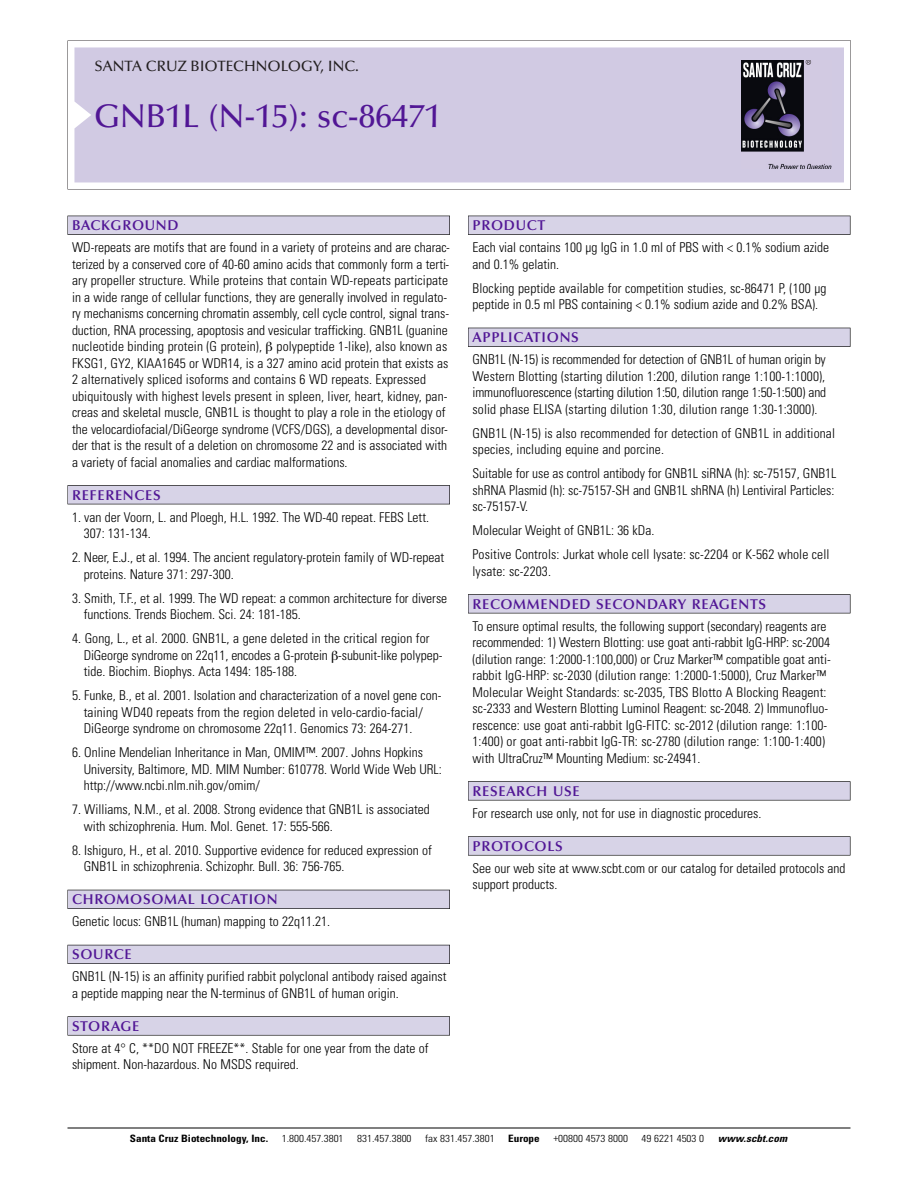
<style>
.page{position:relative;width:918px;height:1188px;background:#fff}
.page>*{position:absolute;margin:0;border:0;box-sizing:border-box;transform-origin:0 0}
.t1{font:500 33px "Optima";color:#511695}
.t2{font:500 15px "Optima";color:#231f20}
.t3{font:600 14.25px "Optima";letter-spacing:.05em;color:#511695}
.t4{font:300 condensed 13.5px/16.5px "Univers";color:#000}
.t5{font:300 condensed 10.2px "Univers";color:#000;scale:1.1 1}
.t6{font:700 condensed 10.2px "Univers";color:#000;scale:1.1 1}
.t7{font:italic 700 condensed 10.2px "Univers";letter-spacing:.005em;color:#000;scale:1.1 1}
</style>
<div class="page">
<svg style="left:68px;top:40px;width:783px;height:149px"></svg>
<div style="left:74px;top:47px;width:770px;height:135px;background:#d1cae3"></div>
<img style="left:741px;top:60px;width:90px;height:108px">
<div style="left:68px;top:216px;width:382px;height:19px;background:#525155"></div>
<div style="left:68px;top:216px;width:381px;height:18px;background:#d7d3e7"></div>
<div style="left:68px;top:485px;width:382px;height:19px;background:#525155"></div>
<div style="left:68px;top:486px;width:381px;height:18px;background:#d7d3e7"></div>
<div style="left:68px;top:890px;width:382px;height:19px;background:#525158"></div>
<div style="left:68px;top:890px;width:381px;height:18px;background:#d7d3e7"></div>
<div style="left:68px;top:945px;width:382px;height:19px;background:#54535a"></div>
<div style="left:68px;top:945px;width:381px;height:18px;background:#d7d3e7"></div>
<svg style="left:68px;top:1016px;width:382px;height:20px"></svg>
<div style="left:68px;top:1017px;width:381px;height:18px;background:#d7d3e7"></div>
<div style="left:468px;top:216px;width:382px;height:19px;background:#525155"></div>
<div style="left:468px;top:216px;width:382px;height:18px;background:#d7d3e7"></div>
<div style="left:468px;top:328px;width:382px;height:19px;background:#515055"></div>
<div style="left:468px;top:328px;width:382px;height:18px;background:#d7d3e7"></div>
<div style="left:468px;top:594px;width:382px;height:19px;background:#545357"></div>
<div style="left:468px;top:595px;width:382px;height:18px;background:#d7d3e7"></div>
<div style="left:468px;top:781px;width:382px;height:19px;background:#575759"></div>
<div style="left:468px;top:782px;width:382px;height:18px;background:#d7d3e7"></div>
<svg style="left:468px;top:836px;width:382px;height:20px"></svg>
<div style="left:468px;top:837px;width:382px;height:18px;background:#d7d3e7"></div>
<hr style="left:68px;top:1128px;width:782px;height:1px;background:#000">
<p class="t2" style="left:94px;top:61px;width:266px">SANTA CRUZ BIOTECHNOLOGY, INC.</p>
<h1 class="t1" style="left:94px;top:103px;width:348px">GNB1L (N-15): sc-86471</h1>
<p class="t3" style="left:72px;top:219px;width:108px">BACKGROUND</p>
<p class="t4" style="left:72px;top:240px;width:379px">WD-repeats are motifs that are found in a variety of proteins and are charac&shy;terized by a conserved core of 40-60 amino acids that commonly form a terti&shy;ary propeller structure. While proteins that contain WD-repeats participate in a wide range of cellular functions, they are generally involved in regulato&shy;ry mechanisms concerning chromatin assembly, cell cycle control, signal trans&shy;duction, RNA processing, apoptosis and vesicular trafficking. GNB1L (guanine nucleotide binding protein (G protein), polypeptide 1-like), also known as FKSG1, GY2, KIAA1645 or WDR14, is a 327 amino acid protein that exists as 2 alternatively spliced isoforms and contains 6 WD repeats. Expressed ubiquitously with highest levels present in spleen, liver, heart, kidney, pan&shy;creas and skeletal muscle, GNB1L is thought to play a role in the etiology of the velocardiofacial/DiGeorge syndrome (VCFS/DGS), a developmental disor&shy;der that is the result of a deletion on chromosome 22 and is associated with a variety of facial anomalies and cardiac malformations.</p>
<p class="t3" style="left:72px;top:489px;width:90px">REFERENCES</p>
<p class="t4" style="left:84px;top:510px;width:347px;text-indent:-12px">1. van der Voorn, L. and Ploegh, H.L. 1992. The WD-40 repeat. FEBS Lett.<br>307: 131-134.</p>
<p class="t4" style="left:84px;top:550px;width:362px;text-indent:-12px">2. Neer, E.J., et al. 1994. The ancient regulatory-protein family of WD-repeat proteins. Nature 371: 297-300.</p>
<p class="t4" style="left:84px;top:591px;width:365px;text-indent:-12px">3. Smith, T.F., et al. 1999. The WD repeat: a common architecture for diverse functions. Trends Biochem. Sci. 24: 181-185.</p>
<p class="t4" style="left:84px;top:631px;width:360px;text-indent:-12px">4. Gong, L., et al. 2000. GNB1L, a gene deleted in the critical region for<br>DiGeorge syndrome on 22q11, encodes a G-protein -subunit-like polypep&shy;tide. Biochim. Biophys. Acta 1494: 185-188.</p>
<p class="t4" style="left:84px;top:688px;width:359px;text-indent:-12px">5. Funke, B., et al. 2001. Isolation and characterization of a novel gene con&shy;taining WD40 repeats from the region deleted in velo-cardio-facial/<br>DiGeorge syndrome on chromosome 22q11. Genomics 73: 264-271.</p>
<p class="t4" style="left:84px;top:745px;width:360px;text-indent:-12px">6. Online Mendelian Inheritance in Man, OMIM™. 2007. Johns Hopkins<br>University, Baltimore, MD. MIM Number: 610778. World Wide Web URL: http://www.ncbi.nlm.nih.gov/omim/</p>
<p class="t4" style="left:84px;top:802px;width:348px;text-indent:-12px">7. Williams, N.M., et al. 2008. Strong evidence that GNB1L is associated with schizophrenia. Hum. Mol. Genet. 17: 555-566.</p>
<p class="t4" style="left:84px;top:843px;width:350px;text-indent:-12px">8. Ishiguro, H., et al. 2010. Supportive evidence for reduced expression of<br>GNB1L in schizophrenia. Schizophr. Bull. 36: 756-765.</p>
<p class="t3" style="left:72px;top:894px;width:207px">CHROMOSOMAL LOCATION</p>
<p class="t4" style="left:72px;top:914px;width:260px">Genetic locus: GNB1L (human) mapping to 22q11.21.</p>
<p class="t3" style="left:72px;top:949px;width:61px">SOURCE</p>
<p class="t4" style="left:72px;top:969px;width:376px">GNB1L (N-15) is an affinity purified rabbit polyclonal antibody raised against a peptide mapping near the N-terminus of GNB1L of human origin.</p>
<p class="t3" style="left:72px;top:1020px;width:69px">STORAGE</p>
<p class="t4" style="left:72px;top:1041px;width:358px">Store at 4° C, **DO NOT FREEZE**. Stable for one year from the date of shipment. Non-hazardous. No MSDS required.</p>
<p class="t3" style="left:473px;top:219px;width:74px">PRODUCT</p>
<p class="t4" style="left:473px;top:240px;width:358px">Each vial contains 100 µg IgG in 1.0 ml of PBS with &lt; 0.1% sodium azide and 0.1% gelatin.</p>
<p class="t4" style="left:473px;top:281px;width:356px">Blocking peptide available for competition studies, sc-86471 P, (100 µg peptide in 0.5 ml PBS containing &lt; 0.1% sodium azide and 0.2% BSA).</p>
<p class="t3" style="left:473px;top:332px;width:108px">APPLICATIONS</p>
<p class="t4" style="left:473px;top:352px;width:355px;text-align:justify">GNB1L (N-15) is recommended for detection of GNB1L of human origin by Western Blotting (starting dilution 1:200, dilution range 1:100-1:1000), immunofluorescence (starting dilution 1:50, dilution range 1:50-1:500) and solid phase ELISA (starting dilution 1:30, dilution range 1:30-1:3000).</p>
<p class="t4" style="left:473px;top:426px;width:364px">GNB1L (N-15) is also recommended for detection of GNB1L in additional species, including equine and porcine.</p>
<p class="t4" style="left:473px;top:466px;width:365px">Suitable for use as control antibody for GNB1L siRNA (h): sc-75157, GNB1L shRNA Plasmid (h): sc-75157-SH and GNB1L shRNA (h) Lentiviral Particles: sc-75157-V.</p>
<p class="t4" style="left:473px;top:520px;width:358px;line-height:24px">Molecular Weight of GNB1L: 36 kDa.<br>Positive Controls: Jurkat whole cell lysate: sc-2204 or K-562 whole cell</p>
<p class="t4" style="left:473px;top:564px;width:80px">lysate: sc-2203.</p>
<p class="t3" style="left:473px;top:598px;width:295px">RECOMMENDED SECONDARY REAGENTS</p>
<p class="t4" style="left:473px;top:619px;width:360px">To ensure optimal results, the following support (secondary) reagents are recommended: 1) Western Blotting: use goat anti-rabbit IgG-HRP: sc-2004 (dilution range: 1:2000-1:100,000) or Cruz Marker™ compatible goat anti&shy;rabbit IgG-HRP: sc-2030 (dilution range: 1:2000-1:5000), Cruz Marker™ Molecular Weight Standards: sc-2035, TBS Blotto A Blocking Reagent: sc-2333 and Western Blotting Luminol Reagent: sc-2048. 2) Immunofluo&shy;rescence: use goat anti-rabbit IgG-FITC: sc-2012 (dilution range: 1:100- 1:400) or goat anti-rabbit IgG-TR: sc-2780 (dilution range: 1:100-1:400) with UltraCruz™ Mounting Medium: sc-24941.</p>
<p class="t3" style="left:473px;top:785px;width:109px">RESEARCH USE</p>
<p class="t4" style="left:473px;top:806px;width:290px">For research use only, not for use in diagnostic procedures.</p>
<p class="t3" style="left:473px;top:840px;width:92px">PROTOCOLS</p>
<p class="t4" style="left:473px;top:861px;width:375px">See our web site at www.scbt.com or our catalog for detailed protocols and support products.</p>
<p class="t6" style="left:130px;top:1135px;width:127px">Santa Cruz Biotechnology, Inc.</p>
<p class="t5" style="left:282px;top:1135px;width:58px">1.800.457.3801</p>
<p class="t5" style="left:357px;top:1135px;width:51px">831.457.3800</p>
<p class="t5" style="left:425px;top:1135px;width:65px">fax 831.457.3801</p>
<p class="t6" style="left:508px;top:1135px;width:30px">Europe</p>
<p class="t5" style="left:553px;top:1135px;width:69px">+00800 4573 8000</p>
<p class="t5" style="left:642px;top:1135px;width:58px">49 6221 4503 0</p>
<p class="t7" style="left:718px;top:1135px;width:64px">www.scbt.com</p>
</div>
